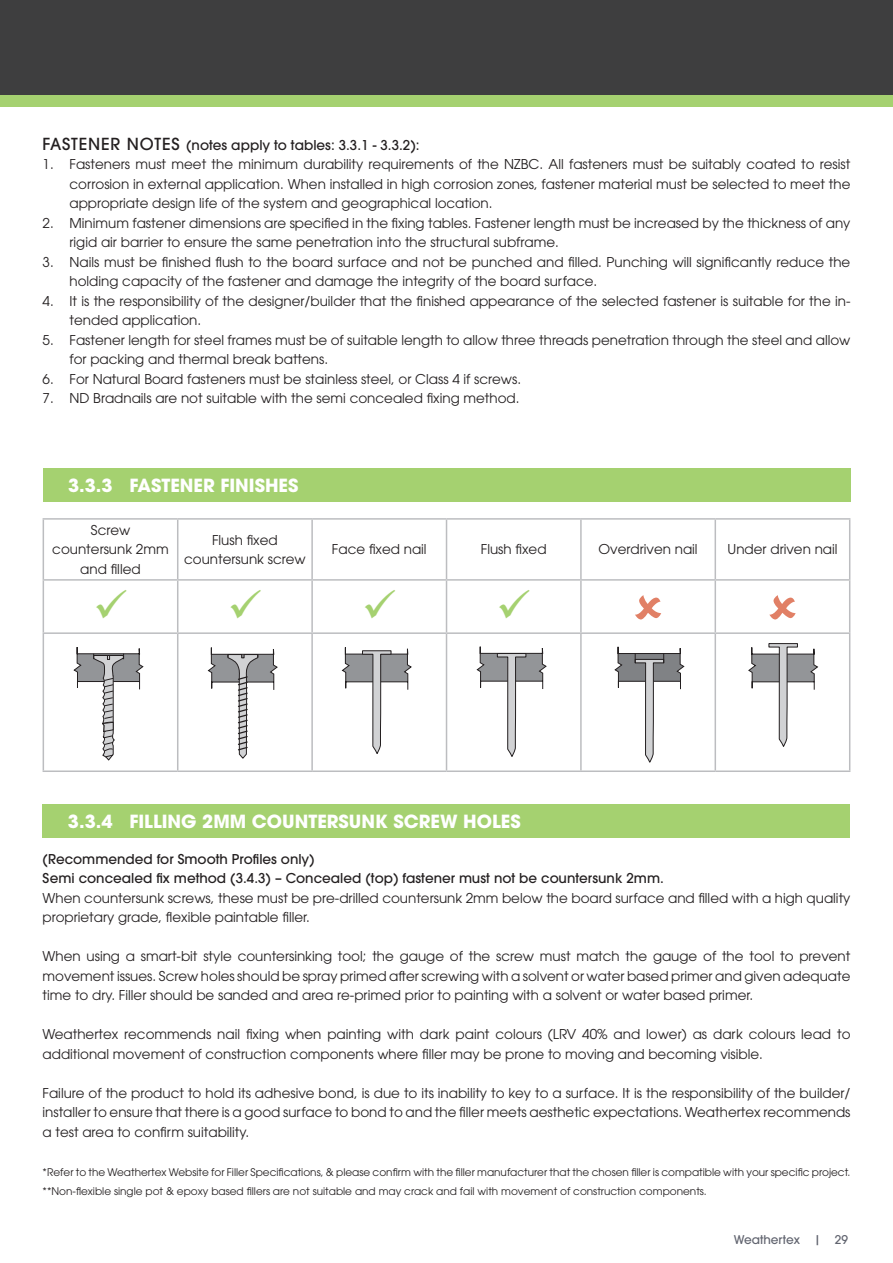
<style>
.page{position:relative;width:893px;height:1263px;background:#fff}
.page>*{position:absolute;margin:0;border:0;box-sizing:border-box;transform-origin:0 0}
.t1{font:700 18px "ITC Avant Garde Pro";color:#fff}
.t2{font:13.5px/19.5px "ITC Avant Garde Pro";color:#231f20}
.t3{font:500 13.5px/19.5px "ITC Avant Garde Pro";color:#231f20}
.t4{font:500 12px "ITC Avant Garde Pro";color:#626570}
.t5{font:10.5px/19.5px "ITC Avant Garde Pro";color:#231f20}
.s1{font-size:16.5px}
</style>
<div class="page">
<div style="left:0;top:0;width:893px;height:95px;background:#3e3e3f"></div>
<div style="left:0;top:95px;width:893px;height:12px;background:#a5d170"></div>
<div style="left:43px;top:469px;width:807px;height:33px;background:#a5d170"></div>
<div style="left:43px;top:805px;width:807px;height:33px;background:#a5d170"></div>
<hr style="left:43px;top:518px;width:135px;height:2px;background:#bcbdc0">
<hr style="left:43px;top:520px;width:1px;height:59px;background:#bcbdc0">
<hr style="left:178px;top:518px;width:134px;height:2px;background:#bcbdc0">
<hr style="left:177px;top:520px;width:1px;height:59px;background:#bcbdc0">
<hr style="left:312px;top:518px;width:134px;height:2px;background:#bcbdc0">
<hr style="left:311px;top:520px;width:2px;height:59px;background:#bcbdc0">
<hr style="left:446px;top:518px;width:135px;height:2px;background:#bcbdc0">
<hr style="left:446px;top:520px;width:1px;height:59px;background:#bcbdc0">
<hr style="left:581px;top:518px;width:134px;height:2px;background:#bcbdc0">
<hr style="left:580px;top:520px;width:2px;height:59px;background:#bcbdc0">
<hr style="left:715px;top:518px;width:135px;height:2px;background:#bcbdc0">
<hr style="left:715px;top:520px;width:1px;height:59px;background:#bcbdc0">
<hr style="left:849px;top:520px;width:1px;height:59px;background:#bcbdc0">
<hr style="left:43px;top:579px;width:135px;height:2px;background:#bcbdc0">
<hr style="left:43px;top:581px;width:1px;height:51px;background:#bcbdc0">
<hr style="left:178px;top:579px;width:134px;height:2px;background:#bcbdc0">
<hr style="left:177px;top:581px;width:1px;height:51px;background:#bcbdc0">
<hr style="left:312px;top:579px;width:134px;height:2px;background:#bcbdc0">
<hr style="left:311px;top:581px;width:2px;height:51px;background:#bcbdc0">
<hr style="left:446px;top:579px;width:135px;height:2px;background:#bcbdc0">
<hr style="left:446px;top:581px;width:1px;height:51px;background:#bcbdc0">
<hr style="left:581px;top:579px;width:134px;height:2px;background:#bcbdc0">
<hr style="left:580px;top:581px;width:2px;height:51px;background:#bcbdc0">
<hr style="left:715px;top:579px;width:135px;height:2px;background:#bcbdc0">
<hr style="left:715px;top:581px;width:1px;height:51px;background:#bcbdc0">
<hr style="left:849px;top:581px;width:1px;height:51px;background:#bcbdc0">
<hr style="left:43px;top:632px;width:135px;height:2px;background:#bcbdc0">
<hr style="left:43px;top:634px;width:1px;height:136px;background:#bcbdc0">
<hr style="left:178px;top:632px;width:134px;height:2px;background:#bcbdc0">
<hr style="left:177px;top:634px;width:1px;height:136px;background:#bcbdc0">
<hr style="left:312px;top:632px;width:134px;height:2px;background:#bcbdc0">
<hr style="left:311px;top:634px;width:2px;height:136px;background:#bcbdc0">
<hr style="left:446px;top:632px;width:135px;height:2px;background:#bcbdc0">
<hr style="left:446px;top:634px;width:1px;height:136px;background:#bcbdc0">
<hr style="left:581px;top:632px;width:134px;height:2px;background:#bcbdc0">
<hr style="left:580px;top:634px;width:2px;height:136px;background:#bcbdc0">
<hr style="left:715px;top:632px;width:135px;height:2px;background:#bcbdc0">
<hr style="left:715px;top:634px;width:1px;height:136px;background:#bcbdc0">
<hr style="left:849px;top:634px;width:1px;height:136px;background:#bcbdc0">
<hr style="left:43px;top:770px;width:135px;height:2px;background:#bcbdc0">
<hr style="left:178px;top:770px;width:134px;height:2px;background:#bcbdc0">
<hr style="left:312px;top:770px;width:134px;height:2px;background:#bcbdc0">
<hr style="left:446px;top:770px;width:135px;height:2px;background:#bcbdc0">
<hr style="left:581px;top:770px;width:134px;height:2px;background:#bcbdc0">
<hr style="left:715px;top:770px;width:135px;height:2px;background:#bcbdc0">
<svg style="left:73px;top:647px;width:71px;height:114px"></svg>
<svg style="left:341px;top:647px;width:71px;height:107px"></svg>
<svg style="left:614px;top:646px;width:71px;height:117px"></svg>
<svg style="left:476px;top:632px;width:71px;height:125px"></svg>
<svg style="left:207px;top:647px;width:71px;height:112px"></svg>
<svg style="left:748px;top:632px;width:70px;height:115px"></svg>
<svg style="left:178px;top:589px;width:1px;height:29px"></svg>
<svg style="left:445px;top:589px;width:3px;height:29px"></svg>
<p class="t3" style="left:43px;top:135px;width:379px"><span class="s1">FASTENER NOTES</span> (notes apply to tables: 3.3.1 - 3.3.2):</p>
<p class="t2" style="left:70px;top:154px;width:782px;text-align:justify;text-indent:-27px">1. Fasteners must meet the minimum durability requirements of the NZBC. All fasteners must be suitably coated to resist corrosion in external application. When installed in high corrosion zones, fastener material must be selected to meet the appropriate design life of the system and geographical location.</p>
<p class="t2" style="left:70px;top:213px;width:782px;text-indent:-27px">2. Minimum fastener dimensions are specified in the fixing tables. Fastener length must be increased by the thickness of any rigid air barrier to ensure the same penetration into the structural subframe.</p>
<p class="t2" style="left:70px;top:252px;width:782px;text-indent:-27px">3. Nails must be finished flush to the board surface and not be punched and filled. Punching will significantly reduce the holding capacity of the fastener and damage the integrity of the board surface.</p>
<p class="t2" style="left:70px;top:291px;width:782px;text-indent:-27px">4. It is the responsibility of the designer/builder that the finished appearance of the selected fastener is suitable for the in&shy;tended application.</p>
<p class="t2" style="left:70px;top:330px;width:782px;text-indent:-27px">5. Fastener length for steel frames must be of suitable length to allow three threads penetration through the steel and allow for packing and thermal break battens.</p>
<p class="t2" style="left:43px;top:369px;width:480px">6. For Natural Board fasteners must be stainless steel, or Class 4 if screws.</p>
<p class="t2" style="left:43px;top:388px;width:479px">7. ND Bradnails are not suitable with the semi concealed fixing method.</p>
<h1 class="t1" style="left:68px;top:473px;width:232px">3.3.3 FASTENER FINISHES</h1>
<p class="t2" style="left:52px;top:520px;width:118px;text-align:center">Screw countersunk 2mm and filled</p>
<p class="t2" style="left:184px;top:530px;width:123px;text-align:center">Flush fixed countersunk screw</p>
<p class="t2" style="left:332px;top:539px;width:96px">Face fixed nail</p>
<p class="t2" style="left:481px;top:539px;width:67px">Flush fixed</p>
<p class="t2" style="left:599px;top:539px;width:101px">Overdriven nail</p>
<p class="t2" style="left:727px;top:539px;width:111px">Under driven nail</p>
<h1 class="t1" style="left:68px;top:809px;width:454px">3.3.4 FILLING 2MM COUNTERSUNK SCREW HOLES</h1>
<p class="t3" style="left:43px;top:849px;width:623px">(Recommended for Smooth Profiles only)<br>Semi concealed fix method (3.4.3) – Concealed (top) fastener must not be countersunk 2mm.</p>
<p class="t2" style="left:43px;top:888px;width:809px">When countersunk screws, these must be pre-drilled countersunk 2mm below the board surface and filled with a high quality proprietary grade, flexible paintable filler.</p>
<p class="t2" style="left:43px;top:946px;width:809px;text-align:justify">When using a smart-bit style countersinking tool; the gauge of the screw must match the gauge of the tool to prevent movement issues. Screw holes should be spray primed after screwing with a solvent or water based primer and given adequate time to dry. Filler should be sanded and area re-primed prior to painting with a solvent or water based primer.</p>
<p class="t2" style="left:43px;top:1024px;width:809px">Weathertex recommends nail fixing when painting with dark paint colours (LRV 40% and lower) as dark colours lead to additional movement of construction components where filler may be prone to moving and becoming visible.</p>
<p class="t2" style="left:43px;top:1083px;width:809px;text-align:justify">Failure of the product to hold its adhesive bond, is due to its inability to key to a surface. It is the responsibility of the builder/ installer to ensure that there is a good surface to bond to and the filler meets aesthetic expectations. Weathertex recommends a test area to confirm suitability.</p>
<p class="t5" style="left:43px;top:1162px;width:809px">*Refer to the Weathertex Website for Filler Specifications, &amp; please confirm with the filler manufacturer that the chosen filler is compatible with your specific project. **Non-flexible single pot &amp; epoxy based fillers are not suitable and may crack and fail with movement of construction components.</p>
<p class="t4" style="left:734px;top:1232px;width:116px">Weathertex | 29</p>
</div>
